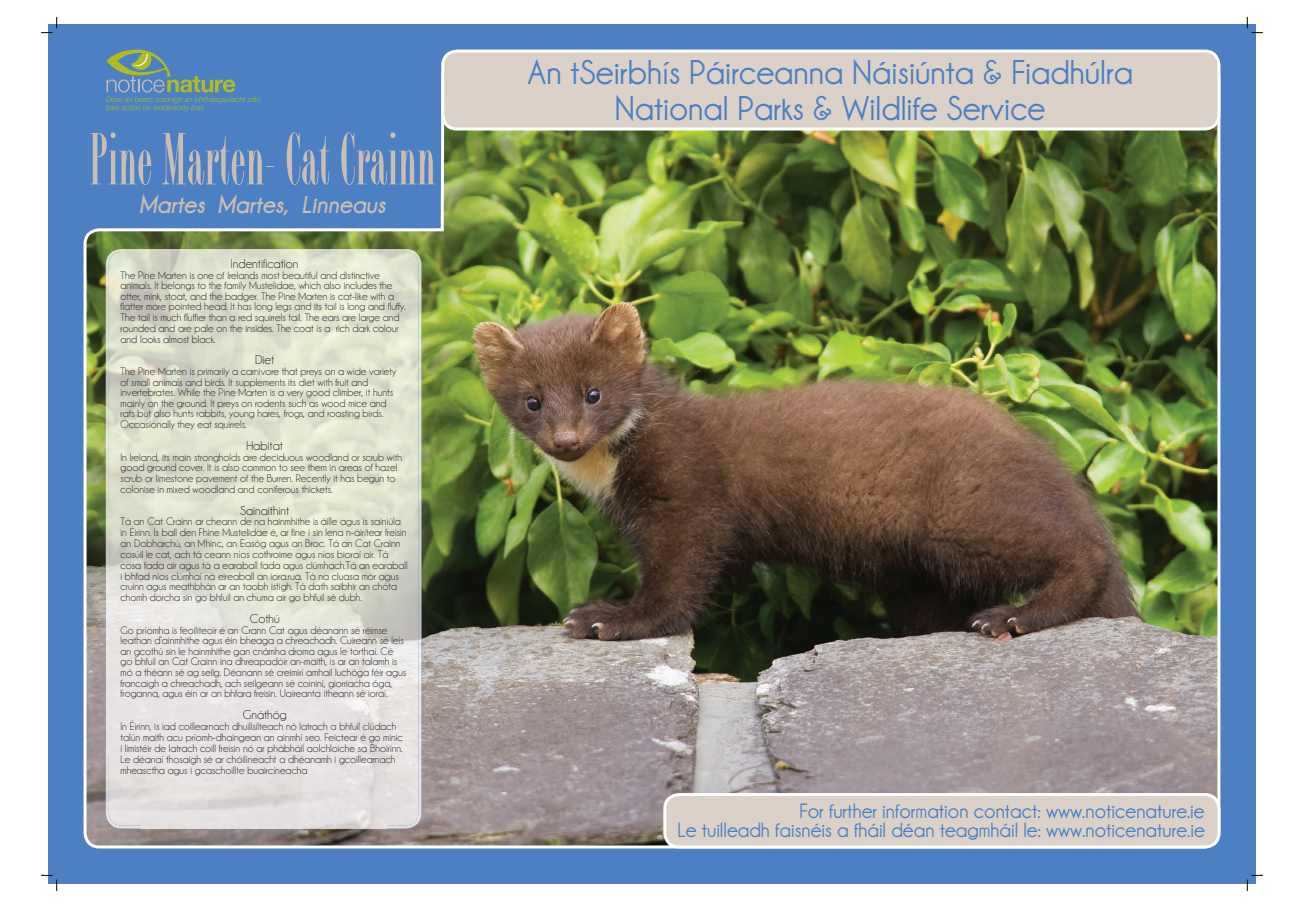
<style>
.page{position:relative;width:1304px;height:908px;background:#fff}
.page>*{position:absolute;margin:0;border:0;box-sizing:border-box;transform-origin:0 0}
.t1{font:77px "Bordeaux Roman Bold Let Plain";color:#cabdb4}
.t2{font:700 35px/36px "Champagne&Limousines";color:#4c80c2;text-align:center}
.t3{font:italic 25px "Champagne&Limousines Thick";color:#cabdb4}
.t4{font:700 21px/19.2px "Champagne&Limousines";color:#4c80c2;text-align:right}
.t5{font:13px "Champagne&Limousines";color:#231f20}
.t6{font:11px/10.6px "Champagne&Limousines";color:#231f20}
</style>
<div class="page">
<div style="left:48px;top:24px;width:1208px;height:859px;background:#4c80c2"></div>
<img style="left:83px;top:59px;width:1138px;height:790px">
<img style="left:141px;top:283px;width:245px;height:542px">
<img style="left:106px;top:249px;width:315px;height:34px">
<img style="left:106px;top:282px;width:35px;height:546px">
<img style="left:386px;top:282px;width:35px;height:546px">
<img style="left:140px;top:825px;width:247px;height:3px">
<div style="left:665px;top:794px;width:554px;height:52px;background:#dbd1c9;border-radius:14px"></div>
<div style="left:663px;top:792px;width:557px;height:56px;border:3px solid #fff;border-radius:14px"></div>
<div style="left:443px;top:51px;width:776px;height:78px;background:#dbd1c9;border-radius:14px"></div>
<div style="left:441px;top:50px;width:779px;height:80px;border:3px solid #fff;border-radius:14px"></div>
<svg style="left:106px;top:50px;width:154px;height:61px"></svg>
<svg style="left:41px;top:874px;width:17px;height:16px"></svg>
<svg style="left:1247px;top:874px;width:16px;height:16px"></svg>
<svg style="left:41px;top:17px;width:17px;height:16px"></svg>
<svg style="left:1247px;top:17px;width:16px;height:16px"></svg>
<h1 class="t1" style="left:89px;top:124px;width:348px">Pine Marten- Cat Crainn</h1>
<h3 class="t3" style="left:139px;top:191px;width:248px">Martes Martes, Linneaus</h3>
<p class="t5" style="left:231px;top:256px;width:69px">Indentification</p>
<p class="t6" style="left:121px;top:269px;width:286px">The Pine Marten is one of Irelands most beautiful and distinctive animals. It belongs to the family Mustelidae, which also includes the otter, mink, stoat, and the badger. The Pine Marten is cat-like with a flatter more pointed head. It has long legs and its tail is long and fluffy.<br>The tail is much fluffier than a red squirrels tail. The ears are large and rounded and are pale on the insides. The coat is a rich dark colour and looks almost black.</p>
<p class="t5" style="left:255px;top:352px;width:21px">Diet</p>
<p class="t6" style="left:121px;top:365px;width:277px">The Pine Marten is primarily a carnivore that preys on a wide variety of small animals and birds. It supplements its diet with fruit and invertebrates. While the Pine Marten is a very good climber, it hunts mainly on the ground. It preys on rodents such as wood mice and rats but also hunts rabbits, young hares, frogs, and roosting birds.<br>Occasionally they eat squirrels.</p>
<p class="t5" style="left:246px;top:438px;width:38px">Habitat</p>
<p class="t6" style="left:121px;top:451px;width:283px">In Ireland, its main strongholds are deciduous woodland or scrub with good ground cover. It is also common to see them in areas of hazel scrub or limestone pavement of the Burren. Recently it has begun to colonise in mixed woodland and coniferous thickets.</p>
<p class="t5" style="left:240px;top:502px;width:51px">Sainaithint</p>
<p class="t6" style="left:121px;top:516px;width:289px">Tá an Cat Crainn ar cheann de na hainmhithe is áille agus is sainiúla in Éirinn. Is ball den Fhine Mustelidae é, ar fine í sin lena n-áirítear freisin an Dobharchú, an Mhinc, an Easóg agus an Broc. Tá an Cat Crainn cosúil le cat, ach tá ceann níos cothroime agus níos bioraí air. Tá cosa fada air agus tá a earaball fada agus clúmhach.Tá an earaball i bhfad níos clúmhaí ná eireaball an iora.rua. Tá na cluasa mór agus cruinn agus meathbhán ar an taobh istigh. Tá dath saibhir an chóta chomh dorcha sin go bhfuil an chuma air go bhfuil sé dubh.</p>
<p class="t5" style="left:250px;top:611px;width:31px">Cothú</p>
<p class="t6" style="left:121px;top:624px;width:287px">Go príomha is feoiliteoir é an Crann Cat agus déanann sé réimse leathan d’ainmhithe agus éin bheaga a chreachadh. Cuireann sé leis an gcothú sin le hainmhithe gan cnámha droma agus le torthaí. Cé go bhfuil an Cat Crainn ina dhreapadóir an-maith, is ar an talamh is mó a théann sé ag seilg. Déanann sé creimirí amhail luchóga féir agus francaigh a chreachadh, ach seilgeann sé coininí, giorriacha óga, froganna, agus éin ar an bhfara freisin. Uaireanta itheann sé ioraí.</p>
<p class="t5" style="left:243px;top:706px;width:45px">Gnáthóg</p>
<p class="t6" style="left:121px;top:720px;width:284px;line-height:11px">In Éirinn, is iad coillearnach dhuillsilteach nó latrach a bhfuil clúdach talún maith acu príomh-dhaingean an ainmhí seo. Feictear é go minic i limistéir de latrach coill freisin nó ar phábháil aolchloiche sa Bhoirinn.<br>Le déanaí thosaigh sé ar chóilíneacht a dhéanamh i gcoillearnach mheasctha agus i gcaschoillte buaircíneacha</p>
<h2 class="t2" style="left:527px;top:54px;width:608px">An tSeirbhís Páirceanna Náisiúnta &amp; Fiadhúlra<br>National Parks &amp; Wildlife Service</h2>
<h3 class="t4" style="left:677px;top:801px;width:529px">For further information contact: www.noticenature.ie<br>Le tuilleadh faisnéis a fháil déan teagmháil le: www.noticenature.ie</h3>
</div>
